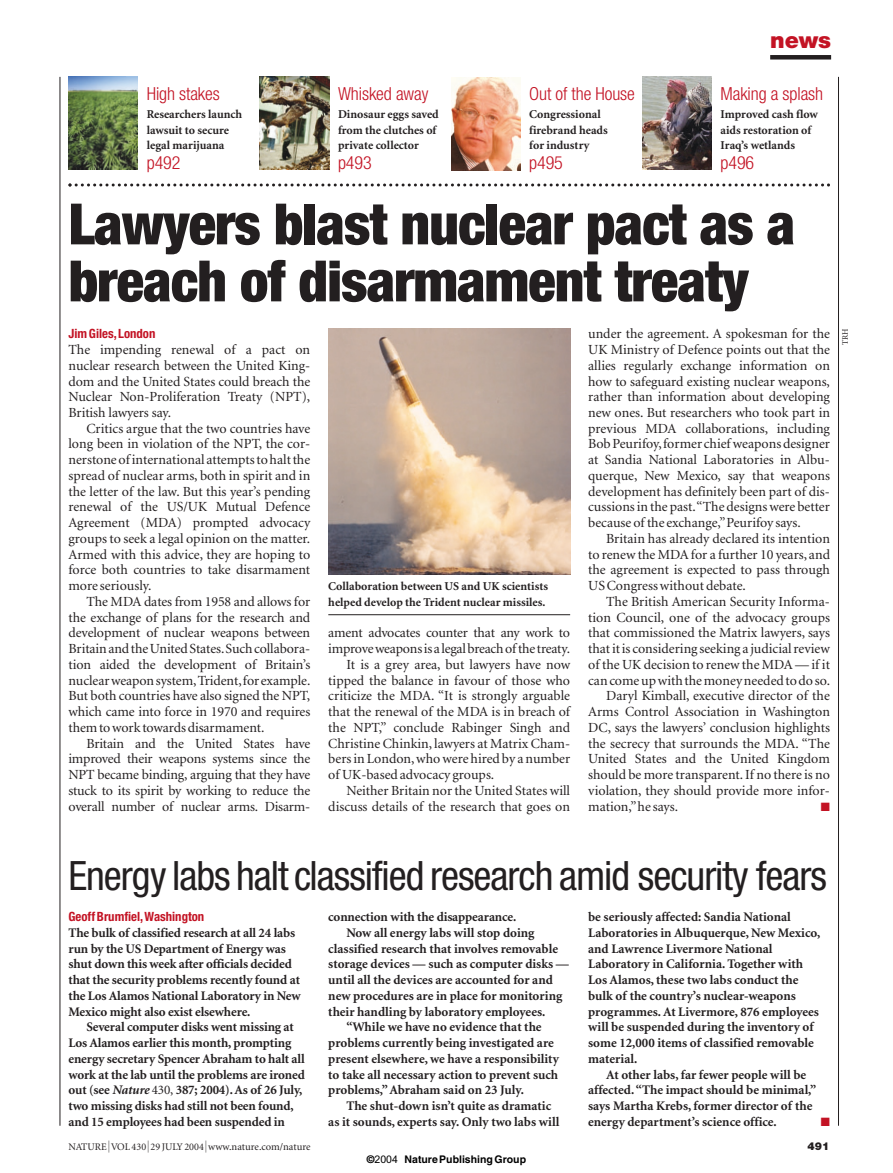
<style>
.page{position:relative;width:893px;height:1173px;background:#fff}
.page>*{position:absolute;margin:0;border:0;box-sizing:border-box;transform-origin:0 0}
.t1{font:900 condensed 57px/57px "Helvetica Neue";letter-spacing:-.015em;color:#231f20}
.t2{font:condensed 40.5px "Helvetica Neue";letter-spacing:-.025em;color:#231f20}
.t3{font:900 22.5px "Helvetica Neue";color:#c31324}
.t4{font:300 condensed 18px "Helvetica Neue";letter-spacing:-.005em;color:#c31324}
.t5{font:13.95px/15.8px "Minion";color:#231f20;text-align:justify}
.t6{font:700 13.2px/15.8px "Minion";color:#231f20}
.t7{font:700 condensed 12.75px "Helvetica Neue";color:#c31324}
.t8{font:700 12px/15.8px "Minion";color:#231f20}
.t9{font:12px "Zapf Dingbats";color:#c31324}
.t10{font:900 10.8px "Helvetica Neue";color:#231f20}
.t11{font:700 10.5px "Helvetica";color:#000}
.t12{font:10.2px "Minion";color:#231f20}
.t13{font:8.25px "Minion";color:#231f20}
.s1{font-style:italic}
.s2{font-weight:400}
.s3{font-family:"Helvetica Neue";font-weight:300;font-size:12px}
.s4{font-size:10.5px}
.s5{font-family:"Arial";font-weight:400}
</style>
<div class="page">
<div style="left:770px;top:55px;width:61px;height:5px;background:#231f20"></div>
<hr style="left:60px;top:77px;width:1px;height:1049px;background:#231f20">
<hr style="left:838px;top:77px;width:1px;height:1049px;background:#231f20">
<img style="left:68px;top:77px;width:70px;height:92px">
<img style="left:260px;top:77px;width:69px;height:92px">
<img style="left:451px;top:78px;width:69px;height:92px">
<img style="left:642px;top:77px;width:69px;height:92px">
<svg style="left:68px;top:184px;width:762px;height:3px"></svg>
<img style="left:328px;top:329px;width:242px;height:245px">
<hr style="left:328px;top:614px;width:242px;height:1px;background:#231f20">
<h3 class="t3" style="left:770px;top:32px;width:62px">news</h3>
<p class="t4" style="left:529px;top:87px;width:107px">Out of the House</p>
<p class="t8" style="left:529px;top:107px;width:80px">Congressional firebrand heads for industry</p>
<p class="t4" style="left:529px;top:156px;width:35px">p495</p>
<p class="t4" style="left:720px;top:87px;width:104px">Making a splash</p>
<p class="t8" style="left:720px;top:107px;width:99px">Improved cash flow aids restoration of<br>Iraq’s wetlands</p>
<p class="t4" style="left:720px;top:156px;width:35px">p496</p>
<h1 class="t1" style="left:68px;top:201px;width:728px">Lawyers blast nuclear pact as a breach of disarmament treaty</h1>
<p class="t4" style="left:338px;top:87px;width:92px">Whisked away</p>
<p class="t8" style="left:338px;top:107px;width:102px">Dinosaur eggs saved from the clutches of private collector</p>
<p class="t4" style="left:338px;top:156px;width:35px">p493</p>
<p class="t4" style="left:147px;top:87px;width:75px">High stakes</p>
<p class="t8" style="left:147px;top:107px;width:97px">Researchers launch lawsuit to secure legal marijuana</p>
<p class="t4" style="left:147px;top:156px;width:35px">p492</p>
<p class="t7" style="left:68px;top:329px;width:88px">Jim Giles,London</p>
<p class="t5" style="left:68px;top:343px;width:243px">The impending renewal of a pact on nuclear research between the United King&shy;dom and the United States could breach the Nuclear Non-Proliferation Treaty (NPT), British lawyers say.</p>
<p class="t5" style="left:68px;top:422px;width:243px;text-indent:18px">Critics argue that the two countries have long been in violation of the NPT, the cor&shy;nerstone of international attempts to halt the spread of nuclear arms, both in spirit and in the letter of the law. But this year’s pending renewal of the US/UK Mutual Defence Agreement (MDA) prompted advocacy groups to seek a legal opinion on the matter.<br>Armed with this advice, they are hoping to force both countries to take disarmament more seriously.</p>
<p class="t5" style="left:68px;top:595px;width:243px;text-indent:18px">The MDA dates from 1958 and allows for the exchange of plans for the research and development of nuclear weapons between Britain and the United States.Such collabora&shy;tion aided the development of Britain’s nuclear weapon system,Trident,for example.<br>But both countries have also signed the NPT, which came into force in 1970 and requires them to work towards disarmament.</p>
<p class="t5" style="left:68px;top:737px;width:243px;text-indent:18px">Britain and the United States have improved their weapons systems since the NPT became binding, arguing that they have stuck to its spirit by working to reduce the overall number of nuclear arms. Disarm-</p>
<p class="t8" style="left:328px;top:580px;width:221px">Collaboration between US and UK scientists helped develop the Trident nuclear missiles.</p>
<p class="t5" style="left:328px;top:626px;width:243px">ament advocates counter that any work to</p>
<p class="t5" style="left:328px;top:642px;width:243px">improve weapons is a legal breach of the treaty.</p>
<p class="t5" style="left:346px;top:658px;width:225px">It is a grey area, but lawyers have now</p>
<p class="t5" style="left:328px;top:674px;width:243px">tipped the balance in favour of those who</p>
<p class="t5" style="left:328px;top:689px;width:243px">criticize the MDA. “It is strongly arguable</p>
<p class="t5" style="left:328px;top:705px;width:243px">that the renewal of the MDA is in breach of</p>
<p class="t5" style="left:328px;top:721px;width:243px">the NPT,” conclude Rabinger Singh and</p>
<p class="t5" style="left:328px;top:737px;width:243px">Christine Chinkin, lawyers at Matrix Cham-</p>
<p class="t5" style="left:328px;top:752px;width:243px">bers in London, who were hired by a number</p>
<p class="t5" style="left:328px;top:768px;width:167px">of UK-based advocacy groups.</p>
<p class="t5" style="left:346px;top:784px;width:225px">Neither Britain nor the United States will</p>
<p class="t5" style="left:328px;top:800px;width:243px">discuss details of the research that goes on</p>
<p class="t5" style="left:588px;top:327px;width:243px">under the agreement. A spokesman for the UK Ministry of Defence points out that the allies regularly exchange information on how to safeguard existing nuclear weapons, rather than information about developing new ones. But researchers who took part in previous MDA collaborations, including Bob Peurifoy,former chief weapons designer at Sandia National Laboratories in Albu&shy;querque, New Mexico, say that weapons development has definitely been part of dis&shy;cussions in the past.“The designs were better because of the exchange,”Peurifoy says.</p>
<p class="t5" style="left:588px;top:532px;width:243px;text-indent:18px">Britain has already declared its intention to renew the MDA for a further 10 years, and the agreement is expected to pass through US Congress without debate.</p>
<p class="t5" style="left:606px;top:595px;width:225px">The British American Security Informa-</p>
<p class="t5" style="left:588px;top:611px;width:243px">tion Council, one of the advocacy groups</p>
<p class="t5" style="left:588px;top:626px;width:243px">that commissioned the Matrix lawyers, says</p>
<p class="t5" style="left:588px;top:642px;width:243px">that it is considering seeking a judicial review</p>
<p class="t5" style="left:588px;top:658px;width:243px">of the UK decision to renew the MDA — if it</p>
<p class="t5" style="left:588px;top:674px;width:243px">can come up with the money needed to do so.</p>
<p class="t5" style="left:606px;top:689px;width:225px">Daryl Kimball, executive director of the</p>
<p class="t5" style="left:588px;top:705px;width:243px">Arms Control Association in Washington</p>
<p class="t5" style="left:588px;top:721px;width:243px">DC, says the lawyers’ conclusion highlights</p>
<p class="t5" style="left:588px;top:737px;width:243px">the secrecy that surrounds the MDA. “The</p>
<p class="t5" style="left:588px;top:752px;width:243px">United States and the United Kingdom</p>
<p class="t5" style="left:588px;top:768px;width:243px">should be more transparent. If no there is no</p>
<p class="t5" style="left:588px;top:784px;width:243px">violation, they should provide more infor-</p>
<p class="t5" style="left:588px;top:800px;width:91px">mation,”he says.</p>
<p class="t9" style="left:820px;top:801px;width:11px">■</p>
<p class="t13" style="left:841px;top:345px;width:18px;rotate:-90deg">TRH</p>
<h2 class="t2" style="left:68px;top:861px;width:760px">Energy labs halt classified research amid security fears</h2>
<p class="t7" style="left:68px;top:912px;width:137px">Geoff Brumfiel,Washington</p>
<p class="t6" style="left:68px;top:926px;width:234px">The bulk of classified research at all 24 labs run by the US Department of Energy was shut down this week after officials decided that the security problems recently found at the Los Alamos National Laboratory in New Mexico might also exist elsewhere.</p>
<p class="t6" style="left:68px;top:1020px;width:238px;text-indent:18px">Several computer disks went missing at Los Alamos earlier this month, prompting energy secretary Spencer Abraham to halt all work at the lab until the problems are ironed out (see <span class="s1">Nature</span> <span class="s2">430,</span> 387; 2004). As of 26 July, two missing disks had still not been found, and 15 employees had been suspended in</p>
<p class="t6" style="left:328px;top:910px;width:189px">connection with the disappearance.</p>
<p class="t6" style="left:346px;top:926px;width:190px">Now all energy labs will stop doing</p>
<p class="t6" style="left:328px;top:942px;width:231px">classified research that involves removable</p>
<p class="t6" style="left:328px;top:957px;width:242px">storage devices — such as computer disks —</p>
<p class="t6" style="left:328px;top:973px;width:226px">until all the devices are accounted for and</p>
<p class="t6" style="left:328px;top:989px;width:235px">new procedures are in place for monitoring</p>
<p class="t6" style="left:328px;top:1005px;width:218px">their handling by laboratory employees.</p>
<p class="t6" style="left:346px;top:1020px;width:197px">“While we have no evidence that the</p>
<p class="t6" style="left:328px;top:1036px;width:227px">problems currently being investigated are</p>
<p class="t6" style="left:328px;top:1052px;width:232px">present elsewhere, we have a responsibility</p>
<p class="t6" style="left:328px;top:1068px;width:231px">to take all necessary action to prevent such</p>
<p class="t6" style="left:328px;top:1083px;width:197px">problems,” Abraham said on 23 July.</p>
<p class="t6" style="left:346px;top:1099px;width:206px">The shut-down isn’t quite as dramatic</p>
<p class="t6" style="left:328px;top:1115px;width:232px">as it sounds, experts say. Only two labs will</p>
<p class="t6" style="left:588px;top:910px;width:233px">be seriously affected: Sandia National Laboratories in Albuquerque, New Mexico, and Lawrence Livermore National Laboratory in California. Together with Los Alamos, these two labs conduct the bulk of the country’s nuclear-weapons programmes. At Livermore, 876 employees will be suspended during the inventory of some 12,000 items of classified removable material.</p>
<p class="t6" style="left:588px;top:1068px;width:229px;text-indent:18px">At other labs, far fewer people will be affected.“The impact should be minimal,” says Martha Krebs, former director of the energy department’s science office.</p>
<p class="t9" style="left:820px;top:1116px;width:11px">■</p>
<p class="t12" style="left:68px;top:1143px;width:243px">NATURE<span class="s3">|</span> VOL 430 <span class="s3">|</span> 29 JULY 2004 <span class="s3">|</span> <span class="s4">www.nature.com/nature</span></p>
<p class="t10" style="left:807px;top:1142px;width:23px">491</p>
<p class="t11" style="left:367px;top:1153px;width:161px">© <span class="s5">2004</span> NaturePublishingGroup</p>
</div>
